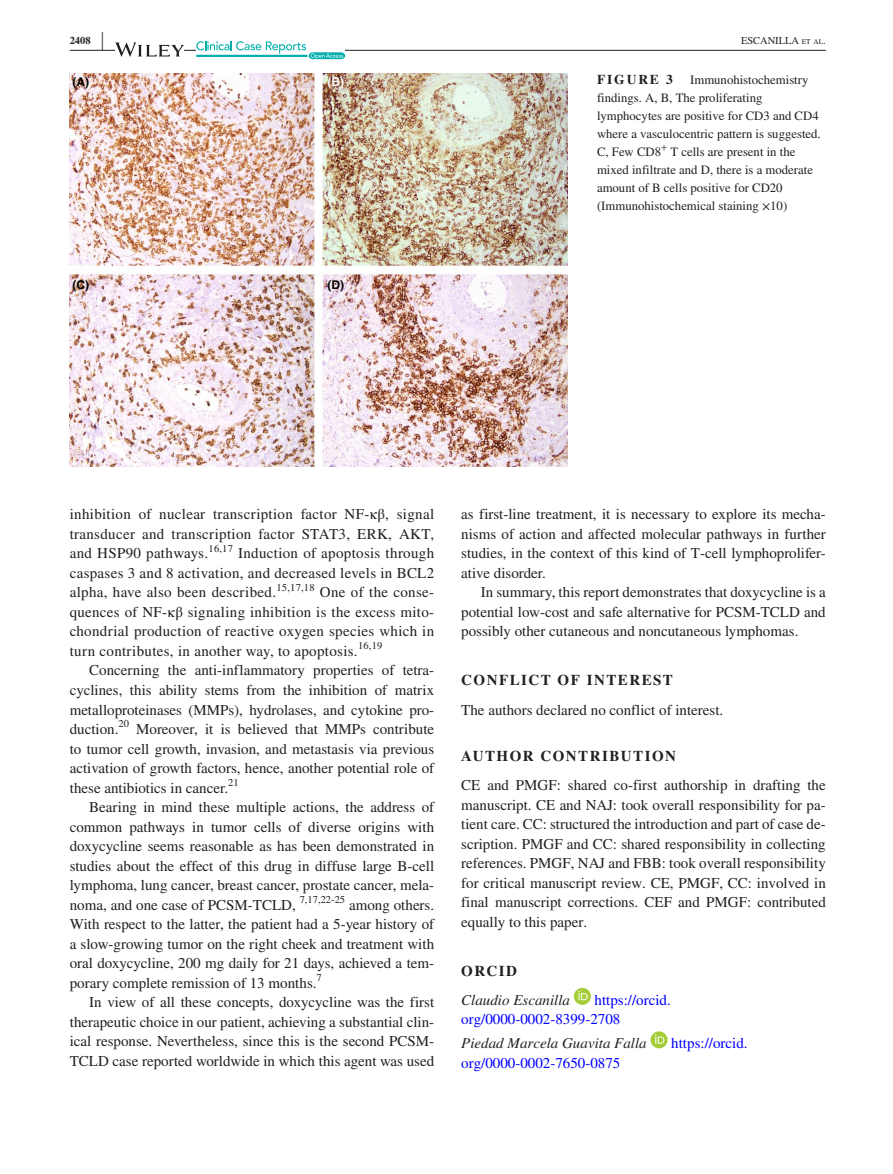
<style>
.page{position:relative;width:893px;height:1174px;background:#fff}
.page>*{position:absolute;margin:0;border:0;box-sizing:border-box;transform-origin:0 0}
.t1{font:700 25.95px "STIX";color:#231f20;scale:.36 1}
.t2{font:15px/19.5px "STIX";color:#231f20;text-align:justify}
.t3{font:15px/19.5px "STIX";color:#00f}
.t4{font:700 15px "STIX";letter-spacing:.1em;color:#231f20}
.t5{font:italic 15px "STIX";color:#231f20}
.t6{font:700 13.5px "STIX";letter-spacing:.14em;color:#231f20}
.t7{font:12.75px/18px "STIX";color:#231f20}
.t8{font:700 12px "Helvetica";color:#000}
.t9{font:700 12px "Helvetica";color:#fff}
.t10{font:10.5px "STIX";letter-spacing:.02em;color:#231f20}
.t11{font:10.5px "STIX";color:#231f20}
.t12{font:700 10.5px "STIX";color:#231f20}
.t13{font:8.85px "STIX";color:#231f20}
.s1{font-size:7.35px}
</style>
<div class="page">
<hr style="left:70px;top:50px;width:756px;height:1px;background:#231f20">
<svg style="left:115px;top:42px;width:69px;height:15px"></svg>
<svg style="left:196px;top:41px;width:149px;height:18px"></svg>
<svg style="left:574px;top:987px;width:17px;height:17px"></svg>
<svg style="left:578px;top:991px;width:10px;height:9px"></svg>
<svg style="left:651px;top:1031px;width:17px;height:17px"></svg>
<svg style="left:655px;top:1034px;width:9px;height:9px"></svg>
<img style="left:70px;top:73px;width:497px;height:393px">
<p class="t12" style="left:70px;top:34px;width:22px">2408</p>
<h1 class="t1" style="left:102px;top:26px;width:7px">|</h1>
<p class="t11" style="left:741px;top:33px;width:86px">ESCANILLA <span class="s1">et al</span> .</p>
<p class="t8" style="left:72px;top:74px;width:18px">(A)</p>
<p class="t9" style="left:328px;top:74px;width:18px">(B)</p>
<p class="t8" style="left:72px;top:278px;width:18px">(C)</p>
<p class="t8" style="left:328px;top:278px;width:18px">(D)</p>
<p class="t6" style="left:597px;top:71px;width:77px">FIGURE 3</p>
<p class="t7" style="left:597px;top:71px;width:225px;text-indent:93px">Immunohistochemistry findings. A, B, The proliferating lymphocytes are positive for CD3 and CD4 where a vasculocentric pattern is suggested.<br>C, Few CD8</p>
<p class="t13" style="left:661px;top:141px;width:8px">+</p>
<p class="t7" style="left:597px;top:143px;width:217px;text-indent:73px">T cells are present in the mixed infiltrate and D, there is a moderate amount of B cells positive for CD20 (Immunohistochemical staining ×10)</p>
<p class="t2" style="left:70px;top:505px;width:366px">inhibition of nuclear transcription factor NF‐κβ, signal transducer and transcription factor STAT3, ERK, AKT, and HSP90 pathways.</p>
<p class="t10" style="left:209px;top:541px;width:26px">16,17</p>
<p class="t2" style="left:70px;top:544px;width:366px;text-indent:168px">Induction of apoptosis through caspases 3 and 8 activation, and decreased levels in BCL2 alpha, have also been described.</p>
<p class="t10" style="left:276px;top:580px;width:40px">15,17,18</p>
<p class="t2" style="left:70px;top:583px;width:366px;text-indent:250px">One of the conse&shy;quences of NF‐κβ signaling inhibition is the excess mito&shy;chondrial production of reactive oxygen species which in turn contributes, in another way, to apoptosis.</p>
<p class="t10" style="left:358px;top:638px;width:26px">16,19</p>
<p class="t2" style="left:70px;top:661px;width:366px;text-indent:20px">Concerning the anti‐inflammatory properties of tetra&shy;cyclines, this ability stems from the inhibition of matrix metalloproteinases (MMPs), hydrolases, and cytokine pro&shy;duction.</p>
<p class="t10" style="left:118px;top:716px;width:12px">20</p>
<p class="t2" style="left:70px;top:720px;width:366px;text-indent:66px">Moreover, it is believed that MMPs contribute to tumor cell growth, invasion, and metastasis via previous activation of growth factors, hence, another potential role of these antibiotics in cancer.</p>
<p class="t10" style="left:228px;top:775px;width:12px">21</p>
<p class="t2" style="left:70px;top:798px;width:366px;text-indent:20px">Bearing in mind these multiple actions, the address of common pathways in tumor cells of diverse origins with doxycycline seems reasonable as has been demonstrated in studies about the effect of this drug in diffuse large B‐cell lymphoma, lung cancer, breast cancer, prostate cancer, mela&shy;noma, and one case of PCSM‐TCLD,</p>
<p class="t10" style="left:300px;top:892px;width:47px">7,17,22-25</p>
<p class="t2" style="left:70px;top:895px;width:366px;text-indent:279px">among others.<br>With respect to the latter, the patient had a 5‐year history of a slow‐growing tumor on the right cheek and treatment with oral doxycycline, 200 mg daily for 21 days, achieved a tem&shy;porary complete remission of 13 months.</p>
<p class="t10" style="left:317px;top:970px;width:7px">7</p>
<p class="t2" style="left:70px;top:993px;width:366px;text-indent:20px">In view of all these concepts, doxycycline was the first therapeutic choice in our patient, achieving a substantial clin&shy;ical response. Nevertheless, since this is the second PCSM‐ TCLD case reported worldwide in which this agent was used</p>
<p class="t2" style="left:461px;top:505px;width:366px">as first‐line treatment, it is necessary to explore its mecha&shy;nisms of action and affected molecular pathways in further studies, in the context of this kind of T‐cell lymphoprolifer&shy;ative disorder.</p>
<p class="t2" style="left:461px;top:583px;width:366px;text-indent:20px">In summary, this report demonstrates that doxycycline is a potential low‐cost and safe alternative for PCSM‐TCLD and possibly other cutaneous and noncutaneous lymphomas.</p>
<p class="t4" style="left:461px;top:671px;width:213px">CONFLICT OF INTEREST</p>
<p class="t2" style="left:461px;top:700px;width:264px">The authors declared no conflict of interest.</p>
<p class="t4" style="left:461px;top:747px;width:216px">AUTHOR CONTRIBUTION</p>
<p class="t2" style="left:461px;top:776px;width:366px">CE and PMGF: shared co‐first authorship in drafting the manuscript. CE and NAJ: took overall responsibility for pa&shy;tient care. CC: structured the introduction and part of case de&shy;scription. PMGF and CC: shared responsibility in collecting references. PMGF, NAJ and FBB: took overall responsibility for critical manuscript review. CE, PMGF, CC: involved in final manuscript corrections. CEF and PMGF: contributed equally to this paper.</p>
<p class="t4" style="left:461px;top:961px;width:57px">ORCID</p>
<p class="t5" style="left:461px;top:989px;width:110px">Claudio Escanilla</p>
<p class="t3" style="left:461px;top:991px;width:211px;text-indent:133px">https://orcid. org/0000-0002-8399-2708</p>
<p class="t5" style="left:461px;top:1033px;width:187px">Piedad Marcela Guavita Falla</p>
<p class="t3" style="left:671px;top:1034px;width:78px">https://orcid.</p>
<p class="t3" style="left:461px;top:1054px;width:161px">org/0000-0002-7650-0875</p>
</div>
